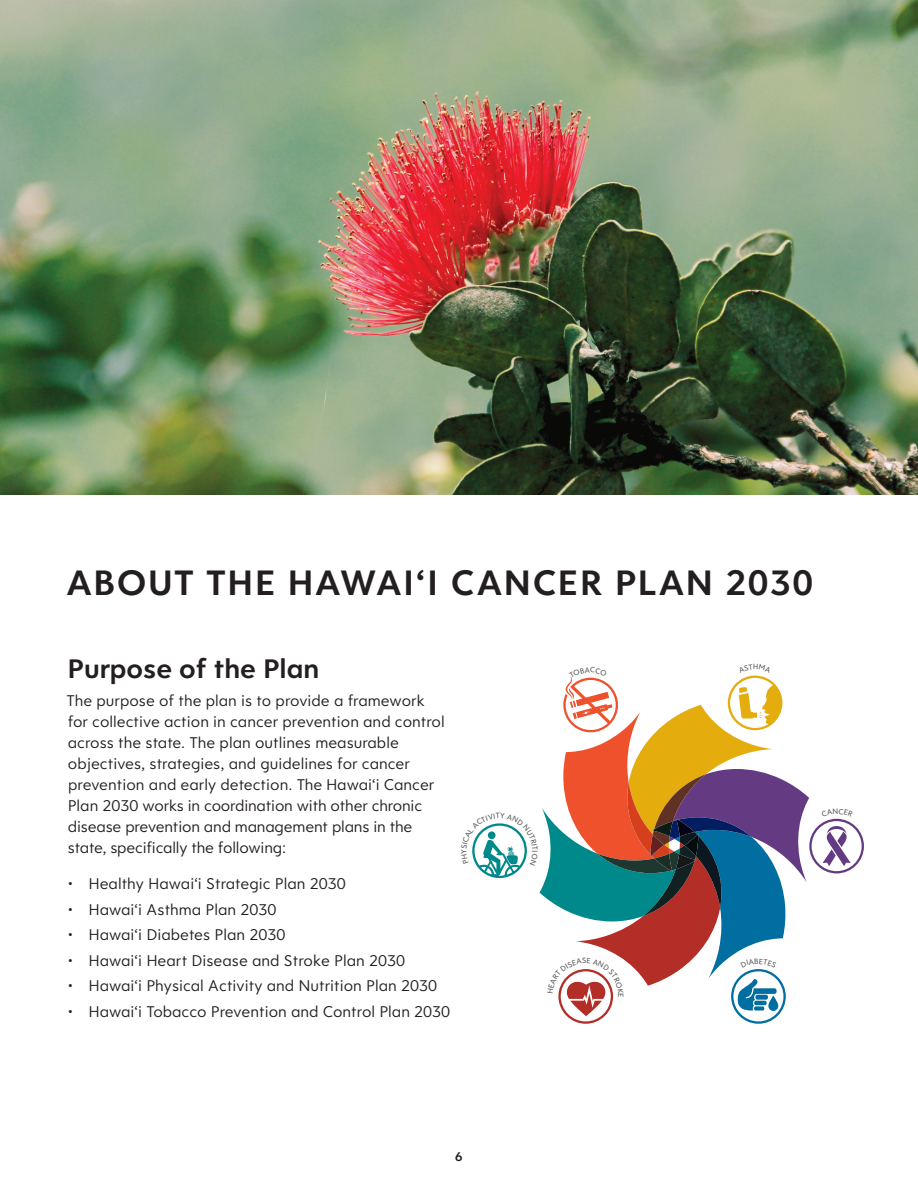
<style>
.page{position:relative;width:918px;height:1188px;background:#fff}
.page>*{position:absolute;margin:0;border:0;box-sizing:border-box;transform-origin:0 0}
.t1{font:37.5px "Clarika Pro Geo Dm";letter-spacing:.03em;color:#231f20}
.t2{font:28.5px "Clarika Pro Geo Dm";color:#231f20}
.t3{font:16.5px/21px "Clarika Pro Geo";color:#231f20}
.t4{font:13.5px "Clarika Pro Geo Dm";color:#231f20}
</style>
<div class="page">
<img style="left:0;top:0;width:918px;height:495px">
<svg style="left:472px;top:675px;width:392px;height:349px"></svg>
<h1 class="t1" style="left:66px;top:559px;width:749px">ABOUT THE HAWAI‘I CANCER PLAN 2030</h1>
<h2 class="t2" style="left:67px;top:651px;width:253px">Purpose of the Plan</h2>
<p class="t3" style="left:66px;top:690px;width:380px">The purpose of the plan is to provide a framework for collective action in cancer prevention and control across the state. The plan outlines measurable objectives, strategies, and guidelines for cancer prevention and early detection. The Hawai‘i Cancer Plan 2030 works in coordination with other chronic disease prevention and management plans in the state, specifically the following:</p>
<p class="t3" style="left:67px;top:873px;width:280px">• Healthy Hawai‘i Strategic Plan 2030</p>
<p class="t3" style="left:67px;top:899px;width:211px">• Hawai‘i Asthma Plan 2030</p>
<p class="t3" style="left:67px;top:924px;width:219px">• Hawai‘i Diabetes Plan 2030</p>
<p class="t3" style="left:67px;top:950px;width:339px">• Hawai‘i Heart Disease and Stroke Plan 2030</p>
<p class="t3" style="left:67px;top:975px;width:371px">• Hawai‘i Physical Activity and Nutrition Plan 2030</p>
<p class="t3" style="left:67px;top:1001px;width:384px">• Hawai‘i Tobacco Prevention and Control Plan 2030</p>
<p class="t4" style="left:455px;top:1148px;width:9px">6</p>
</div>
